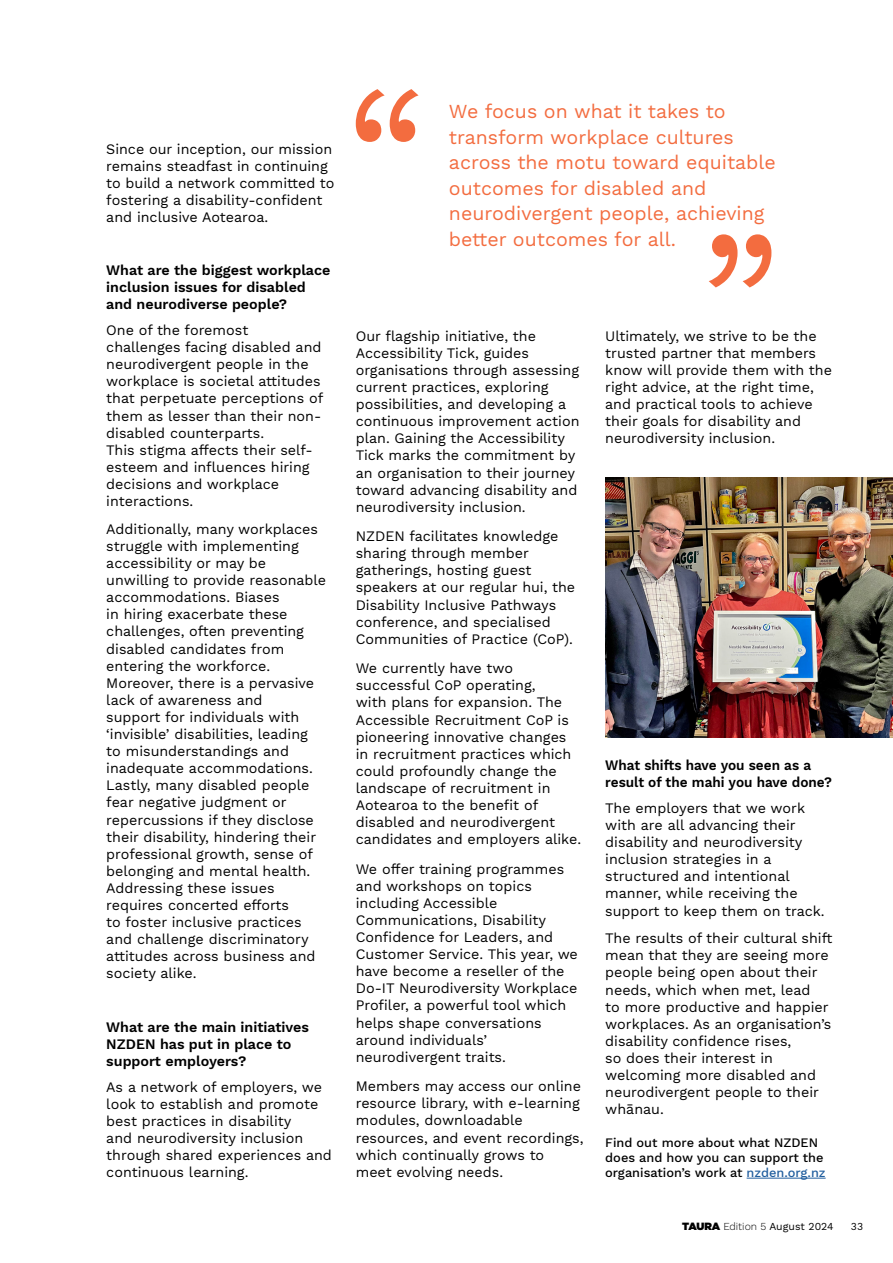
<style>
.page{position:relative;width:893px;height:1263px;background:#fff}
.page>*{position:absolute;margin:0;border:0;box-sizing:border-box;transform-origin:0 0}
.t1{font:19.5px/25.5px "Work Sans";color:#f36c3f}
.t2{font:14.25px/17.1px "Work Sans";color:#000}
.t3{font:600 14.25px/17.1px "Work Sans";color:#000}
.t4{font:600 14.25px/17.1px "Work Sans";color:#000;scale:.95 1}
.t5{font:500 12.75px/15.3px "Work Sans";color:#000}
.t6{font:10.5px "Work Sans";color:#000}
.s1{color:#215e9e}
.s2{font-family:"Gotham";font-weight:900}
.s3{font-weight:300}
</style>
<div class="page">
<svg style="left:709px;top:234px;width:62px;height:53px"></svg>
<svg style="left:356px;top:89px;width:62px;height:53px"></svg>
<hr style="left:747px;top:1178px;width:79px;height:1px;background:#215e9e">
<img style="left:605px;top:477px;width:288px;height:261px">
<p class="t2" style="left:106px;top:141px;width:230px">Since our inception, our mission remains steadfast in continuing to build a network committed to fostering a disability-confident and inclusive Aotearoa.</p>
<p class="t3" style="left:106px;top:262px;width:226px">What are the biggest workplace inclusion issues for disabled and neurodiverse people?</p>
<p class="t2" style="left:106px;top:322px;width:218px">One of the foremost challenges facing disabled and neurodivergent people in the workplace is societal attitudes that perpetuate perceptions of them as lesser than their non&shy;disabled counterparts.<br>This stigma affects their self&shy;esteem and influences hiring decisions and workplace interactions.</p>
<p class="t2" style="left:106px;top:521px;width:221px">Additionally, many workplaces struggle with implementing accessibility or may be unwilling to provide reasonable accommodations. Biases<br>in hiring exacerbate these challenges, often preventing disabled candidates from entering the workforce.<br>Moreover, there is a pervasive lack of awareness and<br>support for individuals with ‘invisible’ disabilities, leading to misunderstandings and inadequate accommodations.<br>Lastly, many disabled people fear negative judgment or repercussions if they disclose their disability, hindering their professional growth, sense of belonging and mental health.<br>Addressing these issues requires concerted efforts<br>to foster inclusive practices and challenge discriminatory attitudes across business and society alike.</p>
<p class="t3" style="left:106px;top:1019px;width:204px">What are the main initiatives<br>NZDEN has put in place to support employers?</p>
<p class="t2" style="left:106px;top:1079px;width:227px">As a network of employers, we look to establish and promote best practices in disability<br>and neurodiversity inclusion through shared experiences and continuous learning.</p>
<h1 class="t1" style="left:449px;top:100px;width:328px">We focus on what it takes to transform workplace cultures across the motu toward equitable outcomes for disabled and neurodivergent people, achieving better outcomes for all.</h1>
<p class="t2" style="left:356px;top:328px;width:225px">Our flagship initiative, the<br>Accessibility Tick, guides organisations through assessing current practices, exploring possibilities, and developing a continuous improvement action plan. Gaining the Accessibility<br>Tick marks the commitment by an organisation to their journey toward advancing disability and neurodiversity inclusion.</p>
<p class="t2" style="left:356px;top:528px;width:221px">NZDEN facilitates knowledge sharing through member gatherings, hosting guest speakers at our regular hui, the<br>Disability Inclusive Pathways conference, and specialised<br>Communities of Practice (CoP).</p>
<p class="t2" style="left:356px;top:660px;width:227px">We currently have two successful CoP operating,<br>with plans for expansion. The<br>Accessible Recruitment CoP is pioneering innovative changes in recruitment practices which could profoundly change the landscape of recruitment in<br>Aotearoa to the benefit of disabled and neurodivergent candidates and employers alike.</p>
<p class="t2" style="left:356px;top:861px;width:224px">We offer training programmes and workshops on topics including Accessible<br>Communications, Disability<br>Confidence for Leaders, and<br>Customer Service. This year, we have become a reseller of the<br>Do-IT Neurodiversity Workplace<br>Profiler, a powerful tool which helps shape conversations around individuals’ neurodivergent traits.</p>
<p class="t2" style="left:356px;top:1078px;width:229px">Members may access our online resource library, with e-learning modules, downloadable resources, and event recordings, which continually grows to meet evolving needs.</p>
<p class="t2" style="left:605px;top:328px;width:228px">Ultimately, we strive to be the trusted partner that members know will provide them with the right advice, at the right time, and practical tools to achieve their goals for disability and neurodiversity inclusion.</p>
<p class="t4" style="left:605px;top:757px;width:240px">What shifts have you seen as a result of the mahi you have done?</p>
<p class="t2" style="left:605px;top:800px;width:221px">The employers that we work with are all advancing their disability and neurodiversity inclusion strategies in a structured and intentional manner, while receiving the support to keep them on track.</p>
<p class="t2" style="left:605px;top:930px;width:229px">The results of their cultural shift mean that they are seeing more people being open about their needs, which when met, lead<br>to more productive and happier workplaces. As an organisation’s disability confidence rises,<br>so does their interest in welcoming more disabled and neurodivergent people to their whānau.</p>
<p class="t5" style="left:605px;top:1135px;width:222px">Find out more about what NZDEN does and how you can support the organisation’s work at <span class="s1">nzden.org.nz</span></p>
<p class="t6" style="left:682px;top:1220px;width:153px"><span class="s2">TAURA</span> <span class="s3">Edition 5</span> August 2024</p>
<p class="t6" style="left:851px;top:1220px;width:14px">33</p>
</div>
